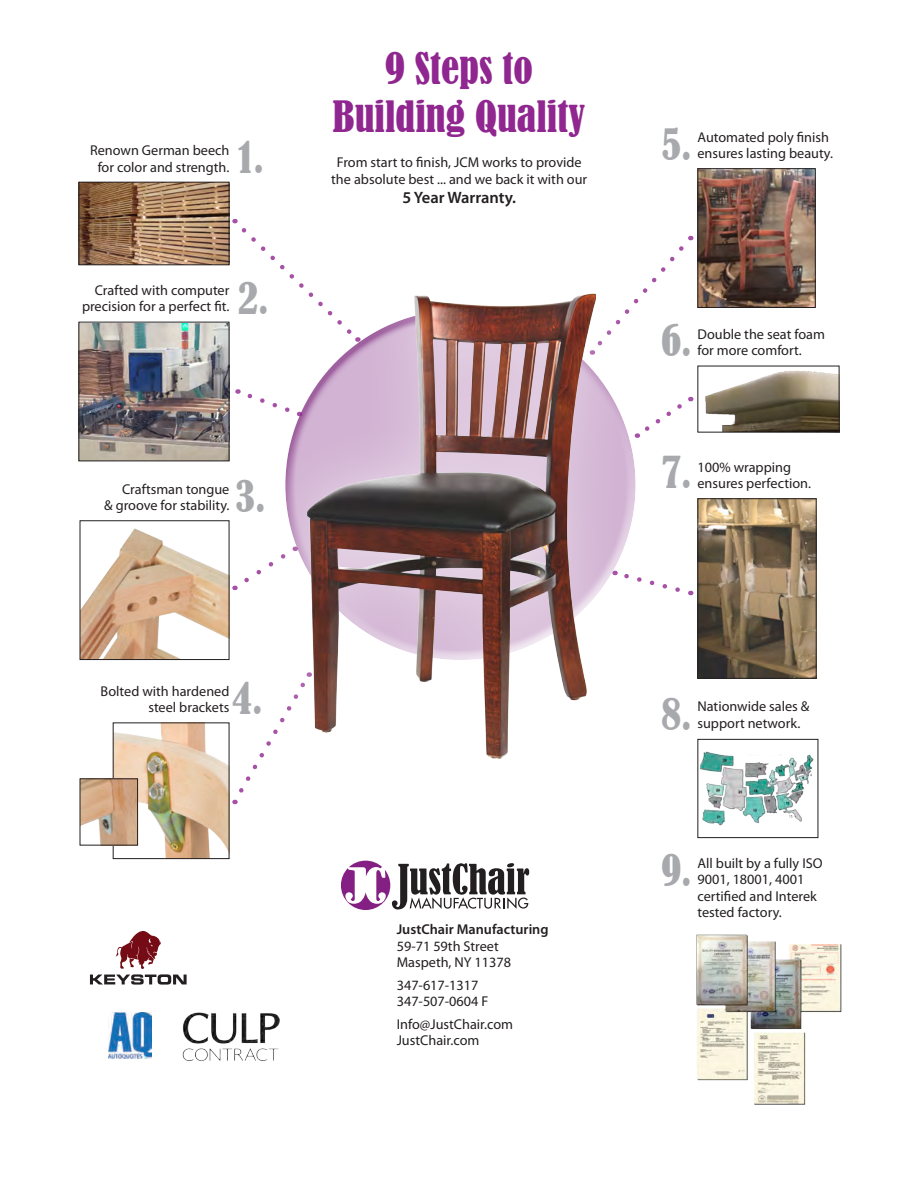
<style>
.page{position:relative;width:918px;height:1188px;background:#fff}
.page>*{position:absolute;margin:0;border:0;box-sizing:border-box;transform-origin:0 0}
.Head{font:condensed 40.5px "Bernard";color:#90268f}
.Head-2{font:condensed 40.5px "Bernard";color:#a8a9ad}
.Text_no_indent{font:600 16.5px "Myriad Pro";color:#231f20}
.Text_no_indent-2{font:14.25px/16.5px "Myriad Pro";color:#231f20;text-align:right}
.Text{font:14.25px "Myriad Pro";color:#231f20}
.Text-2{font:600 14.25px "Myriad Pro";color:#231f20}
</style>
<div class="page">
<svg style="left:341px;top:861px;width:188px;height:49px"></svg>
<svg style="left:238px;top:389px;width:15px;height:10px"></svg>
<svg style="left:235px;top:577px;width:14px;height:13px"></svg>
<svg style="left:235px;top:766px;width:18px;height:38px"></svg>
<svg style="left:652px;top:236px;width:39px;height:47px"></svg>
<svg style="left:648px;top:397px;width:43px;height:34px"></svg>
<svg style="left:649px;top:580px;width:31px;height:12px"></svg>
<img style="left:302px;top:285px;width:294px;height:474px">
<img style="left:81px;top:324px;width:146px;height:135px">
<img style="left:81px;top:184px;width:146px;height:79px">
<div style="left:79px;top:182px;width:150px;height:83px;border:1px solid #231f20"></div>
<img style="left:699px;top:170px;width:115px;height:136px">
<div style="left:697px;top:168px;width:119px;height:140px;border:1px solid #231f20"></div>
<img style="left:705px;top:370px;width:132px;height:61px">
<div style="left:697px;top:366px;width:142px;height:67px;border:1px solid #231f20"></div>
<img style="left:115px;top:724px;width:112px;height:133px">
<img style="left:82px;top:780px;width:54px;height:64px">
<div style="left:80px;top:778px;width:58px;height:68px;border:1px solid #231f20"></div>
<img style="left:699px;top:500px;width:116px;height:177px">
<div style="left:697px;top:498px;width:120px;height:181px;border:1px solid #231f20"></div>
<img style="left:82px;top:528px;width:145px;height:130px">
<div style="left:80px;top:520px;width:149px;height:140px;border:1px solid #231f20"></div>
<img style="left:700px;top:751px;width:114px;height:75px">
<div style="left:697px;top:739px;width:121px;height:99px;border:1px solid #231f20"></div>
<img style="left:108px;top:1013px;width:44px;height:45px">
<img style="left:183px;top:1013px;width:96px;height:48px">
<svg style="left:90px;top:931px;width:97px;height:54px"></svg>
<img style="left:696px;top:934px;width:146px;height:171px">
<p class="Text_no_indent-2" style="left:90px;top:142px;width:141px">Renown German beech</p>
<p class="Text_no_indent-2" style="left:98px;top:159px;width:133px">for color and strength.</p>
<p class="Head-2" style="left:238px;top:134px;width:27px">1.</p>
<p class="Text_no_indent-2" style="left:95px;top:281px;width:136px">Crafted with computer</p>
<p class="Text_no_indent-2" style="left:82px;top:298px;width:149px">precision for a perfect fit.</p>
<p class="Head-2" style="left:238px;top:275px;width:32px">2.</p>
<p class="Head" style="left:385px;top:45px;width:149px">9 Steps to</p>
<p class="Head" style="left:333px;top:93px;width:254px">Building Quality</p>
<p class="Text_no_indent-2" style="left:337px;top:154px;width:246px">From start to finish, JCM works to provide</p>
<p class="Text_no_indent-2" style="left:331px;top:170px;width:258px">the absolute best ... and we back it with our</p>
<p class="Text_no_indent" style="left:402px;top:187px;width:115px">5 Year Warranty.</p>
<p class="Head-2" style="left:235px;top:473px;width:32px">3.</p>
<p class="Text_no_indent-2" style="left:122px;top:481px;width:109px">Craftsman tongue</p>
<p class="Text_no_indent-2" style="left:104px;top:497px;width:127px">&amp; groove for stability.</p>
<p class="Head-2" style="left:232px;top:675px;width:32px">4.</p>
<p class="Text_no_indent-2" style="left:101px;top:682px;width:130px">Bolted with hardened steel brackets</p>
<p class="Text-2" style="left:397px;top:920px;width:153px">JustChair Manufacturing</p>
<p class="Text" style="left:397px;top:937px;width:104px">59-71 59th Street</p>
<p class="Text" style="left:397px;top:954px;width:116px">Maspeth, NY 11378</p>
<p class="Text" style="left:397px;top:976px;width:83px">347-617-1317</p>
<p class="Text" style="left:397px;top:993px;width:93px">347-507-0604 F</p>
<p class="Text" style="left:397px;top:1015px;width:118px">Info@JustChair.com</p>
<p class="Text" style="left:397px;top:1032px;width:84px">JustChair.com</p>
<p class="Head-2" style="left:661px;top:120px;width:32px">5.</p>
<p class="Text_no_indent-2" style="left:697px;top:129px;width:133px">Automated poly finish</p>
<p class="Text_no_indent-2" style="left:697px;top:145px;width:137px">ensures lasting beauty.</p>
<p class="Head-2" style="left:661px;top:317px;width:32px">6.</p>
<p class="Text_no_indent-2" style="left:697px;top:325px;width:129px">Double the seat foam</p>
<p class="Text_no_indent-2" style="left:697px;top:342px;width:106px">for more comfort.</p>
<p class="Head-2" style="left:661px;top:449px;width:32px">7.</p>
<p class="Text_no_indent-2" style="left:697px;top:458px;width:95px">100% wrapping</p>
<p class="Text_no_indent-2" style="left:697px;top:475px;width:115px">ensures perfection.</p>
<p class="Head-2" style="left:661px;top:690px;width:32px">8.</p>
<p class="Text_no_indent-2" style="left:697px;top:698px;width:114px">Nationwide sales &amp;</p>
<p class="Text_no_indent-2" style="left:697px;top:714px;width:104px">support network.</p>
<p class="Head-2" style="left:661px;top:847px;width:32px">9.</p>
<p class="Text_no_indent-2" style="left:697px;top:855px;width:127px;text-align:left">All built by a fully ISO<br>9001, 18001, 4001 certified and Interek tested factory.</p>
</div>
